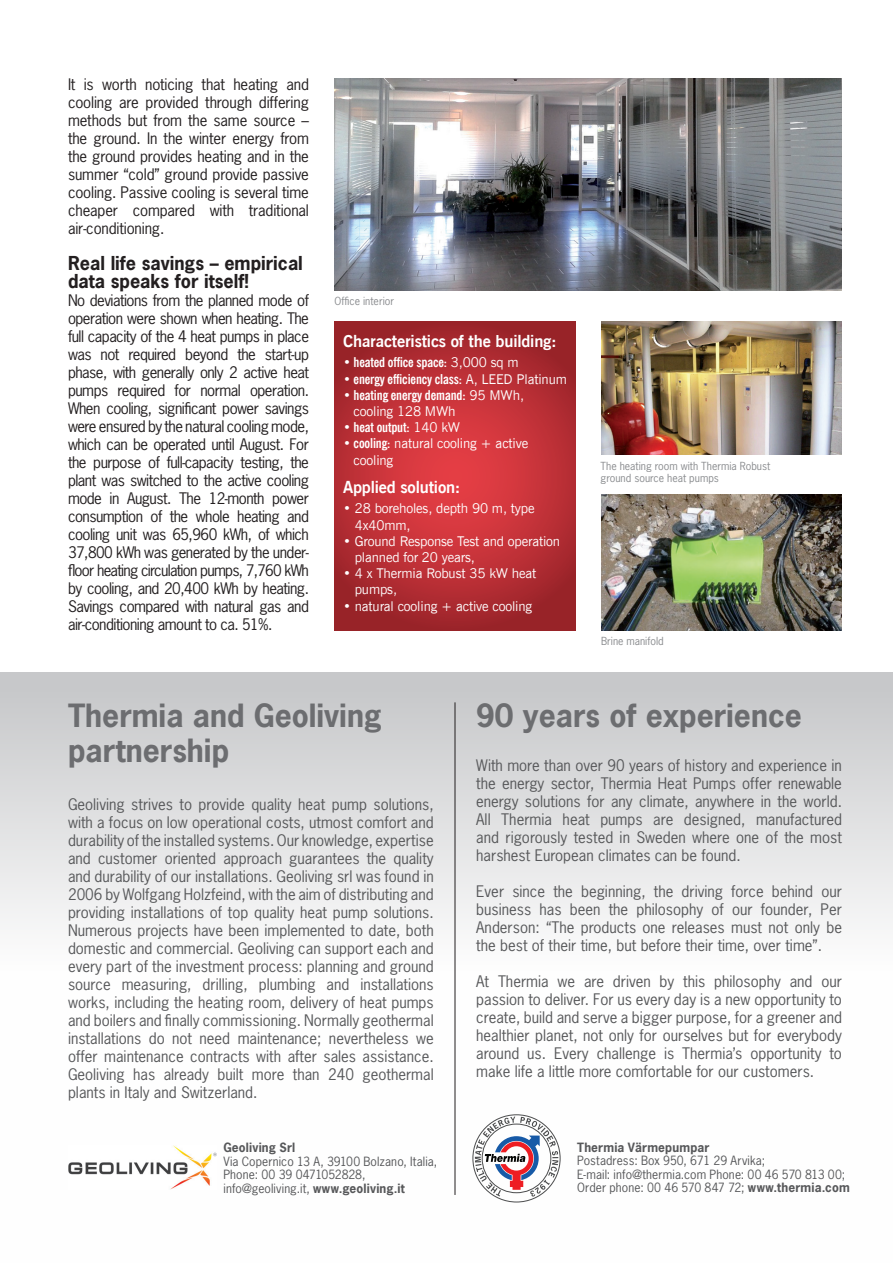
<style>
.page{position:relative;width:893px;height:1263px;background:#fff}
.page>*{position:absolute;margin:0;border:0;box-sizing:border-box;transform-origin:0 0}
.t1{font:700 30px/34.5px "News Gothic Std";color:#6c6d70}
.t2{font:700 18px/18px "News Gothic Std";color:#231f20}
.t3{font:700 16.5px "News Goth EU";letter-spacing:-.01em;color:#fff}
.t4{font:15px/18px "News Gothic Std";color:#57585a;text-align:justify}
.t5{font:15px/18px "News Gothic Std";letter-spacing:-.035em;color:#231f20;text-align:justify}
.t6{font:13.5px/16.2px "News Goth EU";letter-spacing:-.01em;color:#fff}
.t7{font:700 13.5px "News Goth Cn EU";letter-spacing:-.01em;color:#fff}
.t8{font:12px/13.5px "News Gothic Std";letter-spacing:.01em;color:#57585a}
.t9{font:700 12px "News Gothic Std";letter-spacing:.015em;color:#57585a}
.t10{font:10.5px/12px "News Gothic Std";color:#8a8c8f}
.s1{font-family:"News Goth EU";font-weight:400}
.s2{font-family:"News Goth Cn EU";font-weight:700}
.s3{font-weight:700}
</style>
<div class="page">
<div style="left:0;top:672px;width:893px;height:591px;background:linear-gradient(to bottom,#d2d3d4,#fff)"></div>
<img style="left:68px;top:1145px;width:149px;height:44px">
<img style="left:601px;top:495px;width:241px;height:135px">
<img style="left:601px;top:321px;width:241px;height:134px">
<svg style="left:334px;top:321px;width:241px;height:309px;background:#b92e34"></svg>
<hr style="left:455px;top:702px;width:1px;height:493px;background:#231f20">
<img style="left:334px;top:79px;width:508px;height:211px">
<svg style="left:473px;top:1114px;width:87px;height:88px"></svg>
<p class="t5" style="left:68px;top:75px;width:242px">It is worth noticing that heating and cooling are provided through differing methods but from the same source – the ground. In the winter energy from the ground provides heating and in the summer “cold” ground provide passive cooling. Passive cooling is several time cheaper compared with traditional air-conditioning.</p>
<p class="t2" style="left:68px;top:254px;width:236px">Real life savings – empirical data speaks for itself!</p>
<p class="t5" style="left:68px;top:291px;width:242px">No deviations from the planned mode of operation were shown when heating. The full capacity of the 4 heat pumps in place was not required beyond the start-up phase, with generally only 2 active heat pumps required for normal operation.<br>When cooling, significant power savings were ensured by the natural cooling mode, which can be operated until August. For the purpose of full-capacity testing, the plant was switched to the active cooling mode in August. The 12-month power consumption of the whole heating and cooling unit was 65,960 kWh, of which 37,800 kWh was generated by the under&shy;floor heating circulation pumps, 7,760 kWh by cooling, and 20,400 kWh by heating.<br>Savings compared with natural gas and air-conditioning amount to ca. 51%.</p>
<p class="t10" style="left:334px;top:295px;width:61px">Office interior</p>
<p class="t3" style="left:343px;top:331px;width:215px">Characteristics of the building:</p>
<p class="t7" style="left:343px;top:354px;width:177px">• heated office space: <span class="s1">3,000 sq m</span></p>
<p class="t7" style="left:343px;top:370px;width:225px">• energy efficiency class: <span class="s1">A, LEED Platinum</span></p>
<p class="t7" style="left:343px;top:387px;width:183px">• heating energy demand: <span class="s1">95 MWh,</span></p>
<p class="t6" style="left:354px;top:403px;width:104px">cooling 128 MWh</p>
<p class="t7" style="left:343px;top:419px;width:119px">• heat output: <span class="s1">140 kW</span></p>
<p class="t6" style="left:354px;top:436px;width:176px;text-indent:-11px"><span class="s2">• cooling:</span> natural cooling + active cooling</p>
<p class="t3" style="left:343px;top:477px;width:119px">Applied solution:</p>
<p class="t6" style="left:355px;top:501px;width:181px;text-indent:-12px">• 28 boreholes, depth 90 m, type<br>4x40mm,</p>
<p class="t6" style="left:355px;top:533px;width:207px;text-indent:-12px">• Ground Response Test and operation planned for 20 years,</p>
<p class="t6" style="left:355px;top:566px;width:183px;text-indent:-12px">• 4 x Thermia Robust 35 kW heat pumps,</p>
<p class="t6" style="left:343px;top:598px;width:191px">• natural cooling + active cooling</p>
<p class="t10" style="left:601px;top:460px;width:171px">The heating room with Thermia Robust ground source heat pumps</p>
<p class="t10" style="left:601px;top:635px;width:64px">Brine manifold</p>
<h1 class="t1" style="left:68px;top:698px;width:315px">Thermia and Geoliving partnership</h1>
<p class="t4" style="left:68px;top:795px;width:367px">Geoliving strives to provide quality heat pump solutions, with a focus on low operational costs, utmost comfort and durability of the installed systems. Our knowledge, expertise and customer oriented approach guarantees the quality and durability of our installations. Geoliving srl was found in 2006 by Wolfgang Holzfeind, with the aim of distributing and providing installations of top quality heat pump solutions.<br>Numerous projects have been implemented to date, both domestic and commercial. Geoliving can support each and every part of the investment process: planning and ground source measuring, drilling, plumbing and installations works, including the heating room, delivery of heat pumps and boilers and finally commissioning. Normally geothermal installations do not need maintenance; nevertheless we offer maintenance contracts with after sales assistance.<br>Geoliving has already built more than 240 geothermal plants in Italy and Switzerland.</p>
<p class="t9" style="left:223px;top:1140px;width:73px">Geoliving Srl</p>
<p class="t8" style="left:223px;top:1154px;width:215px">Via Copernico 13 A, 39100 Bolzano, Italia,<br>Phone: 00 39 0471052828, info@geoliving.it, <span class="s3">www.geoliving.it</span></p>
<h1 class="t1" style="left:476px;top:698px;width:327px">90 years of experience</h1>
<p class="t4" style="left:476px;top:756px;width:367px">With more than over 90 years of history and experience in the energy sector, Thermia Heat Pumps offer renewable energy solutions for any climate, anywhere in the world.<br>All Thermia heat pumps are designed, manufactured and rigorously tested in Sweden where one of the most harshest European climates can be found.</p>
<p class="t4" style="left:476px;top:882px;width:367px">Ever since the beginning, the driving force behind our business has been the philosophy of our founder, Per Anderson: “The products one releases must not only be the best of their time, but before their time, over time”.</p>
<p class="t4" style="left:476px;top:972px;width:367px">At Thermia we are driven by this philosophy and our passion to deliver. For us every day is a new opportunity to create, build and serve a bigger purpose, for a greener and healthier planet, not only for ourselves but for everybody around us. Every challenge is Thermia’s opportunity to make life a little more comfortable for our customers.</p>
<p class="t9" style="left:577px;top:1139px;width:134px">Thermia Värmepumpar</p>
<p class="t8" style="left:577px;top:1154px;width:274px">Postadress: Box 950, 671 29 Arvika;<br>E-mail: info@thermia.com Phone: 00 46 570 813 00;<br>Order phone: 00 46 570 847 72; <span class="s3">www.thermia.com</span></p>
</div>
